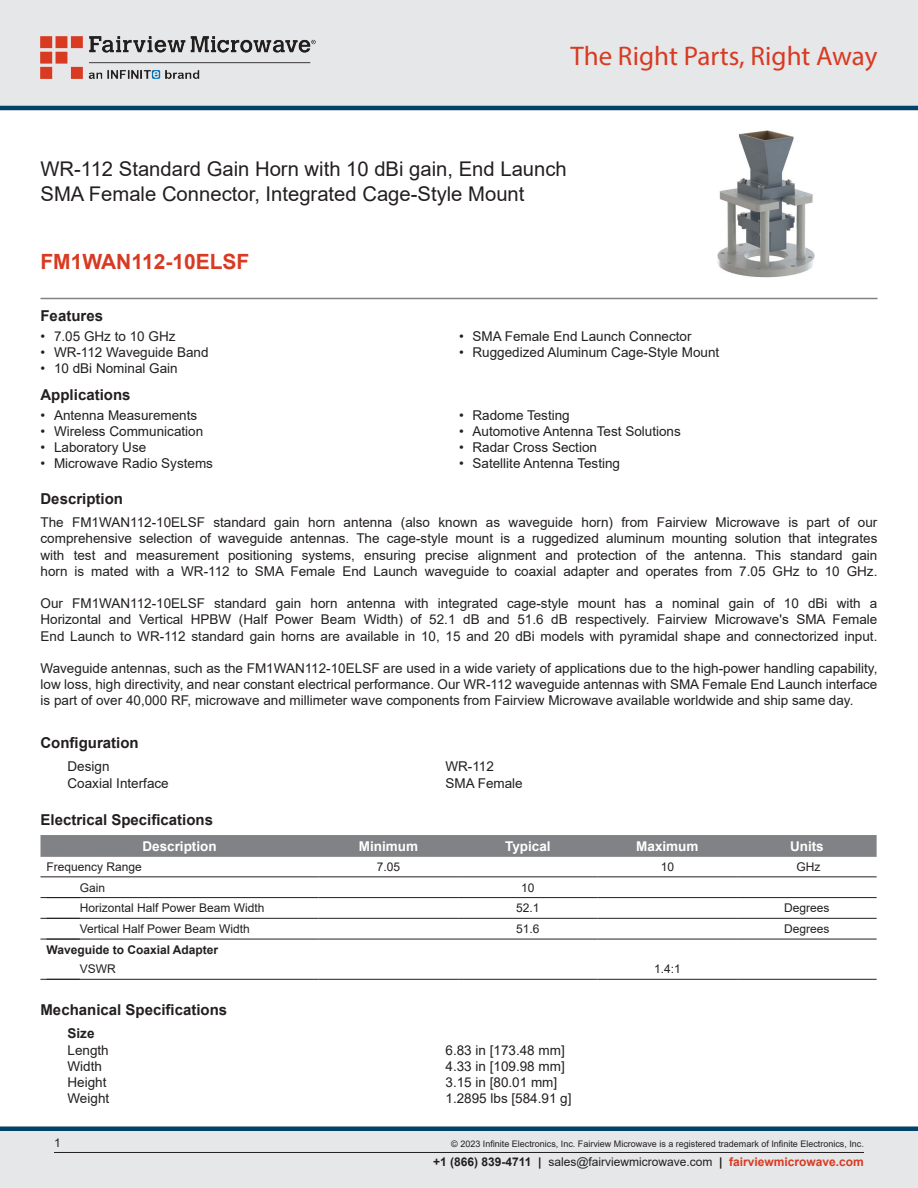
<style>
.page{position:relative;width:918px;height:1188px;background:#fff}
.page>*{position:absolute;margin:0;border:0;box-sizing:border-box;transform-origin:0 0}
.t1{font:27px "Myriad Pro";color:#d83a22}
.Branded_Part_No{font:700 21px "Arial";color:#d83a22}
.Web_Description_Para{font:20.25px/24.3px "Arial";color:#231f20}
.Head1{font:700 15px "Arial";color:#231f20}
.MarketingDescription{font:13.5px/16.2px "Arial";color:#231f20;text-align:justify}
.Specs_Para{font:13.5px "Arial";color:#231f20}
.Table_Header{font:700 13.5px "Arial";color:#fff}
.Head2_after_Head1{font:700 13.5px "Arial";color:#231f20}
.Table_Body_Left{font:12px "Arial";color:#231f20}
.Table_Body{font:12px "Arial";color:#231f20}
.Table_Body_Left-2{font:700 12px "Arial";color:#231f20}
.Copyright_disclaimer{font:9px "Arial";color:#231f20}
.s1{font-weight:700}
.s2{font-weight:700;color:#d83a22}
</style>
<div class="page">
<div style="left:0;top:1131px;width:918px;height:57px;background:#e6e7e9"></div>
<div style="left:0;top:1126px;width:918px;height:5px;background:#004268"></div>
<div style="left:0;top:0;width:918px;height:108px;background:#e6e7e9"></div>
<hr style="left:0;top:106px;width:918px;height:4px;background:#004268">
<img style="left:40px;top:36px;width:276px;height:42px">
<hr style="left:54px;top:1152px;width:810px;height:1px;background:#231f20">
<hr style="left:40px;top:298px;width:838px;height:1px;background:#808285">
<img style="left:717px;top:130px;width:98px;height:148px">
<div style="left:40px;top:835px;width:837px;height:22px;background:#808285"></div>
<hr style="left:40px;top:877px;width:279px;height:1px;background:#231f20">
<hr style="left:319px;top:877px;width:139px;height:1px;background:#231f20">
<hr style="left:458px;top:877px;width:140px;height:1px;background:#231f20">
<hr style="left:598px;top:877px;width:139px;height:1px;background:#231f20">
<hr style="left:737px;top:877px;width:140px;height:1px;background:#231f20">
<hr style="left:40px;top:897px;width:279px;height:1px;background:#231f20">
<hr style="left:319px;top:897px;width:139px;height:1px;background:#231f20">
<hr style="left:458px;top:897px;width:140px;height:1px;background:#231f20">
<hr style="left:598px;top:897px;width:139px;height:1px;background:#231f20">
<hr style="left:737px;top:897px;width:140px;height:1px;background:#231f20">
<hr style="left:40px;top:918px;width:279px;height:1px;background:#231f20">
<hr style="left:319px;top:918px;width:139px;height:1px;background:#231f20">
<hr style="left:458px;top:918px;width:140px;height:1px;background:#231f20">
<hr style="left:598px;top:918px;width:139px;height:1px;background:#231f20">
<hr style="left:737px;top:918px;width:140px;height:1px;background:#231f20">
<hr style="left:40px;top:939px;width:279px;height:1px;background:#231f20">
<hr style="left:319px;top:939px;width:139px;height:1px;background:#231f20">
<hr style="left:458px;top:939px;width:140px;height:1px;background:#231f20">
<hr style="left:598px;top:939px;width:139px;height:1px;background:#231f20">
<hr style="left:737px;top:939px;width:140px;height:1px;background:#231f20">
<hr style="left:40px;top:979px;width:279px;height:1px;background:#231f20">
<hr style="left:319px;top:979px;width:139px;height:1px;background:#231f20">
<hr style="left:458px;top:979px;width:140px;height:1px;background:#231f20">
<hr style="left:598px;top:979px;width:139px;height:1px;background:#231f20">
<hr style="left:737px;top:979px;width:140px;height:1px;background:#231f20">
<h1 class="t1" style="left:571px;top:39px;width:308px">The Right Parts, Right Away</h1>
<h1 class="Web_Description_Para" style="left:40px;top:157px;width:528px">WR-112 Standard Gain Horn with 10 dBi gain, End Launch<br>SMA Female Connector, Integrated Cage-Style Mount</h1>
<p class="Branded_Part_No" style="left:40px;top:247px;width:210px">FM1WAN112-10ELSF</p>
<p class="Head1" style="left:40px;top:306px;width:64px">Features</p>
<p class="MarketingDescription" style="left:40px;top:328px;width:137px">• 7.05 GHz to 10 GHz</p>
<p class="MarketingDescription" style="left:40px;top:344px;width:170px">• WR-112 Waveguide Band</p>
<p class="MarketingDescription" style="left:40px;top:360px;width:139px">• 10 dBi Nominal Gain</p>
<p class="Head1" style="left:40px;top:384px;width:92px">Applications</p>
<p class="MarketingDescription" style="left:40px;top:407px;width:158px">• Antenna Measurements</p>
<p class="MarketingDescription" style="left:40px;top:423px;width:164px">• Wireless Communication</p>
<p class="MarketingDescription" style="left:40px;top:439px;width:107px">• Laboratory Use</p>
<p class="MarketingDescription" style="left:40px;top:455px;width:174px">• Microwave Radio Systems</p>
<p class="MarketingDescription" style="left:459px;top:328px;width:234px">• SMA Female End Launch Connector</p>
<p class="MarketingDescription" style="left:459px;top:344px;width:262px">• Ruggedized Aluminum Cage-Style Mount</p>
<p class="MarketingDescription" style="left:459px;top:407px;width:112px">• Radome Testing</p>
<p class="MarketingDescription" style="left:459px;top:423px;width:223px">• Automotive Antenna Test Solutions</p>
<p class="MarketingDescription" style="left:459px;top:439px;width:140px">• Radar Cross Section</p>
<p class="MarketingDescription" style="left:459px;top:455px;width:163px">• Satellite Antenna Testing</p>
<p class="Head1" style="left:40px;top:488px;width:84px">Description</p>
<p class="MarketingDescription" style="left:40px;top:514px;width:839px">The FM1WAN112-10ELSF standard gain horn antenna (also known as waveguide horn) from Fairview Microwave is part of our comprehensive selection of waveguide antennas. The cage-style mount is a ruggedized aluminum mounting solution that integrates with test and measurement positioning systems, ensuring precise alignment and protection of the antenna. This standard gain horn is mated with a WR-112 to SMA Female End Launch waveguide to coaxial adapter and operates from 7.05 GHz to 10 GHz.</p>
<p class="MarketingDescription" style="left:40px;top:595px;width:838px">Our FM1WAN112-10ELSF standard gain horn antenna with integrated cage-style mount has a nominal gain of 10 dBi with a Horizontal and Vertical HPBW (Half Power Beam Width) of 52.1 dB and 51.6 dB respectively. Fairview Microwave's SMA Female End Launch to WR-112 standard gain horns are available in 10, 15 and 20 dBi models with pyramidal shape and connectorized input.</p>
<p class="MarketingDescription" style="left:40px;top:660px;width:839px">Waveguide antennas, such as the FM1WAN112-10ELSF are used in a wide variety of applications due to the high-power handling capability, low loss, high directivity, and near constant electrical performance. Our WR-112 waveguide antennas with SMA Female End Launch interface is part of over 40,000 RF, microwave and millimeter wave components from Fairview Microwave available worldwide and ship same day.</p>
<p class="Head1" style="left:40px;top:732px;width:100px">Configuration</p>
<p class="Specs_Para" style="left:68px;top:757px;width:44px">Design</p>
<p class="Specs_Para" style="left:446px;top:757px;width:50px">WR-112</p>
<p class="Specs_Para" style="left:68px;top:774px;width:103px">Coaxial Interface</p>
<p class="Specs_Para" style="left:446px;top:774px;width:79px">SMA Female</p>
<p class="Head1" style="left:40px;top:809px;width:174px">Electrical Specifications</p>
<p class="Table_Header" style="left:142px;top:837px;width:76px">Description</p>
<p class="Table_Header" style="left:359px;top:837px;width:61px">Minimum</p>
<p class="Table_Header" style="left:505px;top:837px;width:47px">Typical</p>
<p class="Table_Header" style="left:636px;top:837px;width:64px">Maximum</p>
<p class="Table_Header" style="left:790px;top:837px;width:35px">Units</p>
<p class="Table_Body_Left" style="left:46px;top:858px;width:97px">Frequency Range</p>
<p class="Table_Body" style="left:377px;top:858px;width:25px">7.05</p>
<p class="Table_Body" style="left:661px;top:858px;width:15px">10</p>
<p class="Table_Body" style="left:797px;top:858px;width:25px">GHz</p>
<p class="Table_Body_Left" style="left:80px;top:879px;width:27px">Gain</p>
<p class="Table_Body" style="left:521px;top:879px;width:15px">10</p>
<p class="Table_Body_Left" style="left:80px;top:900px;width:186px">Horizontal Half Power Beam Width</p>
<p class="Table_Body" style="left:516px;top:900px;width:25px">52.1</p>
<p class="Table_Body" style="left:784px;top:900px;width:47px">Degrees</p>
<p class="Table_Body_Left" style="left:80px;top:921px;width:172px">Vertical Half Power Beam Width</p>
<p class="Table_Body" style="left:516px;top:921px;width:25px">51.6</p>
<p class="Table_Body" style="left:784px;top:921px;width:47px">Degrees</p>
<p class="Table_Body_Left-2" style="left:46px;top:941px;width:173px">Waveguide to Coaxial Adapter</p>
<p class="Table_Body_Left" style="left:80px;top:961px;width:37px">VSWR</p>
<p class="Table_Body" style="left:654px;top:961px;width:28px">1.4:1</p>
<p class="Head1" style="left:40px;top:1000px;width:188px">Mechanical Specifications</p>
<p class="Head2_after_Head1" style="left:68px;top:1024px;width:29px">Size</p>
<p class="Specs_Para" style="left:68px;top:1040px;width:43px">Length</p>
<p class="Specs_Para" style="left:446px;top:1040px;width:121px">6.83 in [173.48 mm]</p>
<p class="Specs_Para" style="left:68px;top:1057px;width:36px">Width</p>
<p class="Specs_Para" style="left:446px;top:1057px;width:121px">4.33 in [109.98 mm]</p>
<p class="Specs_Para" style="left:68px;top:1073px;width:41px">Height</p>
<p class="Specs_Para" style="left:446px;top:1073px;width:113px">3.15 in [80.01 mm]</p>
<p class="Specs_Para" style="left:68px;top:1089px;width:43px">Weight</p>
<p class="Specs_Para" style="left:446px;top:1089px;width:128px">1.2895 lbs [584.91 g]</p>
<p class="Table_Body_Left" style="left:54px;top:1135px;width:8px">1</p>
<p class="Copyright_disclaimer" style="left:451px;top:1138px;width:414px">© 2023 Infinite Electronics, Inc. Fairview Microwave is a registered trademark of Infinite Electronics, Inc.</p>
<p class="Table_Body_Left" style="left:433px;top:1153px;width:432px"><span class="s1">+1 (866) 839-4711 |</span> sales@fairviewmicrowave.com <span class="s1">|</span> <span class="s2">fairviewmicrowave.com</span></p>
</div>
